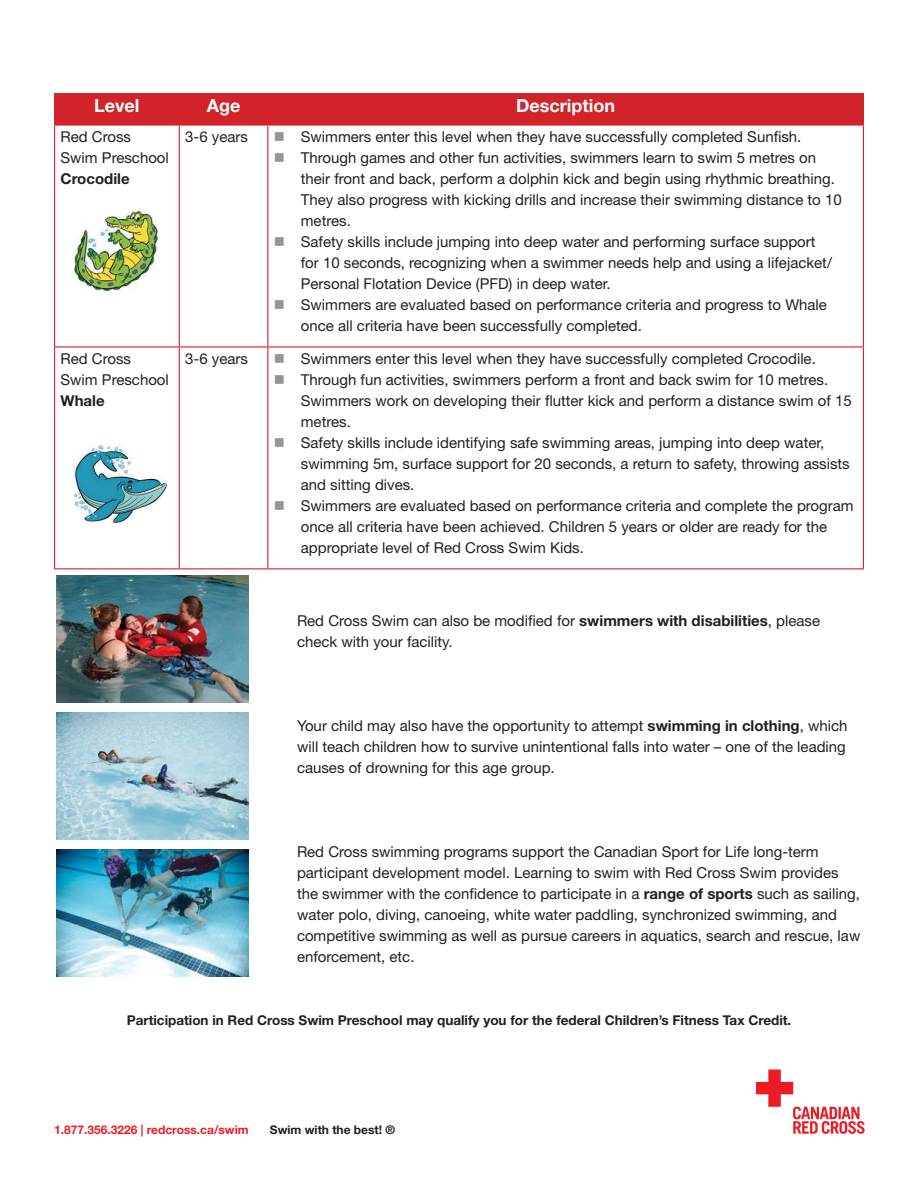
<style>
.page{position:relative;width:918px;height:1188px;background:#fff}
.page>*{position:absolute;margin:0;border:0;box-sizing:border-box;transform-origin:0 0}
.t1{font:700 18px "Helvetica Neue LT Std";color:#fff}
.t2{font:15px/21px "Helvetica Neue LT Std";color:#231f20}
.t3{font:700 15px "Helvetica Neue LT Std";color:#231f20}
.t4{font:700 13.5px "Helvetica Neue LT Std";color:#231f20}
.t5{font:700 12px "Helvetica Neue LT Std";color:#ed1c24}
.t6{font:700 12px "Helvetica Neue LT Std";color:#231f20}
.s1{font-weight:700}
</style>
<div class="page">
<div style="left:55px;top:94px;width:808px;height:30px;background:#d2232a"></div>
<hr style="left:54px;top:93px;width:125px;height:1px;background:#d2232a">
<hr style="left:54px;top:94px;width:1px;height:30px;background:#d2232a">
<hr style="left:179px;top:93px;width:89px;height:1px;background:#d2232a">
<hr style="left:179px;top:94px;width:1px;height:30px;background:#d2232a">
<hr style="left:268px;top:93px;width:596px;height:1px;background:#d2232a">
<hr style="left:267px;top:94px;width:1px;height:30px;background:#d2232a">
<hr style="left:863px;top:94px;width:1px;height:30px;background:#d2232a">
<hr style="left:54px;top:124px;width:125px;height:2px;background:#d2232a">
<hr style="left:54px;top:126px;width:1px;height:220px;background:#d2232a">
<hr style="left:179px;top:124px;width:89px;height:2px;background:#d2232a">
<hr style="left:179px;top:126px;width:1px;height:220px;background:#d2232a">
<hr style="left:268px;top:124px;width:596px;height:2px;background:#d2232a">
<hr style="left:267px;top:126px;width:1px;height:220px;background:#d2232a">
<hr style="left:863px;top:126px;width:1px;height:220px;background:#d2232a">
<hr style="left:54px;top:346px;width:125px;height:2px;background:#d2232a">
<hr style="left:54px;top:348px;width:1px;height:220px;background:#d2232a">
<hr style="left:179px;top:346px;width:89px;height:2px;background:#d2232a">
<hr style="left:179px;top:348px;width:1px;height:220px;background:#d2232a">
<hr style="left:268px;top:346px;width:596px;height:2px;background:#d2232a">
<hr style="left:267px;top:348px;width:1px;height:220px;background:#d2232a">
<hr style="left:863px;top:348px;width:1px;height:220px;background:#d2232a">
<hr style="left:54px;top:568px;width:810px;height:1px;background:#d2232a">
<svg style="left:755px;top:1069px;width:110px;height:65px"></svg>
<img style="left:75px;top:212px;width:82px;height:78px">
<img style="left:75px;top:446px;width:91px;height:77px">
<img style="left:57px;top:575px;width:191px;height:128px">
<img style="left:57px;top:849px;width:191px;height:128px">
<img style="left:57px;top:712px;width:191px;height:128px">
<p class="t1" style="left:94px;top:100px;width:47px">Level</p>
<p class="t1" style="left:207px;top:100px;width:35px">Age</p>
<p class="t1" style="left:516px;top:100px;width:100px">Description</p>
<p class="t2" style="left:61px;top:127px;width:110px">Red Cross<br>Swim Preschool</p>
<p class="t3" style="left:61px;top:173px;width:71px">Crocodile</p>
<p class="t2" style="left:185px;top:127px;width:64px">3-6 years</p>
<p class="t2" style="left:301px;top:127px;width:542px">Swimmers enter this level when they have successfully completed Sunfish.<br>Through games and other fun activities, swimmers learn to swim 5 metres on their front and back, perform a dolphin kick and begin using rhythmic breathing.<br>They also progress with kicking drills and increase their swimming distance to 10 metres.<br>Safety skills include jumping into deep water and performing surface support<br>for 10 seconds, recognizing when a swimmer needs help and using a lifejacket/ Personal Flotation Device (PFD) in deep water.<br>Swimmers are evaluated based on performance criteria and progress to Whale once all criteria have been successfully completed.</p>
<p class="t2" style="left:61px;top:349px;width:110px">Red Cross<br>Swim Preschool</p>
<p class="t3" style="left:61px;top:395px;width:46px">Whale</p>
<p class="t2" style="left:185px;top:349px;width:64px">3-6 years</p>
<p class="t2" style="left:301px;top:349px;width:554px">Swimmers enter this level when they have successfully completed Crocodile.<br>Through fun activities, swimmers perform a front and back swim for 10 metres.<br>Swimmers work on developing their flutter kick and perform a distance swim of 15 metres.<br>Safety skills include identifying safe swimming areas, jumping into deep water, swimming 5m, surface support for 20 seconds, a return to safety, throwing assists and sitting dives.<br>Swimmers are evaluated based on performance criteria and complete the program once all criteria have been achieved. Children 5 years or older are ready for the appropriate level of Red Cross Swim Kids.</p>
<p class="t2" style="left:297px;top:612px;width:525px">Red Cross Swim can also be modified for <span class="s1">swimmers with disabilities</span>, please check with your facility.</p>
<p class="t2" style="left:297px;top:717px;width:552px;text-align:justify">Your child may also have the opportunity to attempt <span class="s1">swimming in clothing</span>, which will teach children how to survive unintentional falls into water – one of the leading causes of drowning for this age group.</p>
<p class="t2" style="left:297px;top:843px;width:565px">Red Cross swimming programs support the Canadian Sport for Life long-term participant development model. Learning to swim with Red Cross Swim provides the swimmer with the confidence to participate in a <span class="s1">range of sports</span> such as sailing, water polo, diving, canoeing, white water paddling, synchronized swimming, and competitive swimming as well as pursue careers in aquatics, search and rescue, law enforcement, etc.</p>
<p class="t4" style="left:127px;top:1016px;width:666px">Participation in Red Cross Swim Preschool may qualify you for the federal Children’s Fitness Tax Credit.</p>
<p class="t5" style="left:54px;top:1125px;width:196px">1.877.356.3226 | redcross.ca/swim</p>
<p class="t6" style="left:270px;top:1125px;width:127px">Swim with the best! ®</p>
</div>
